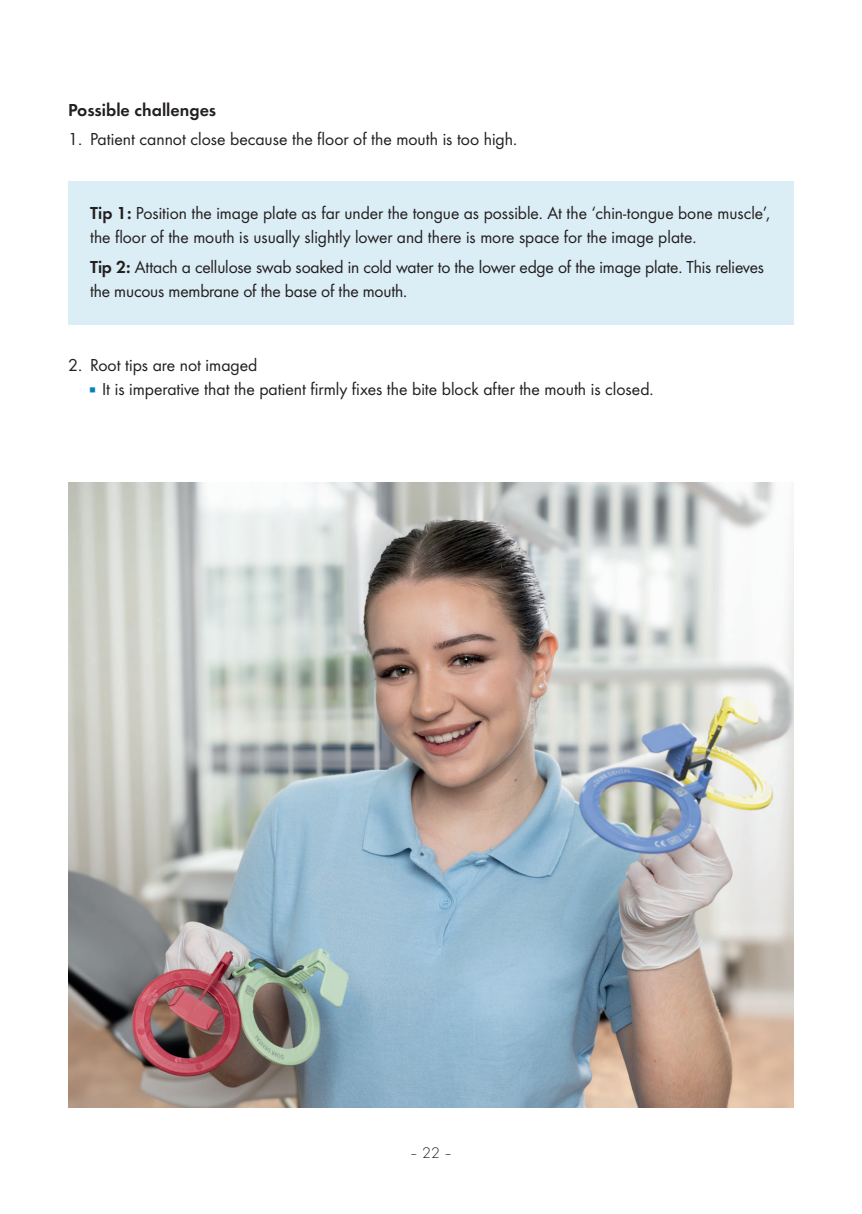
<style>
.page{position:relative;width:862px;height:1214px;background:#fff}
.page>*{position:absolute;margin:0;border:0;box-sizing:border-box;transform-origin:0 0}
.t1{font:18px/24px "Futura Boo";color:#231f20}
.t2{font:18px "Futura Dem";color:#231f20}
.t3{font:300 16px "Futura";color:#231f20}
.s1{font-family:"Futura Dem"}
.s2{color:#0083b6}
</style>
<div class="page">
<div style="left:68px;top:181px;width:726px;height:144px;background:#dbedf5"></div>
<img style="left:68px;top:482px;width:726px;height:624px">
<p class="t2" style="left:68px;top:96px;width:150px">Possible challenges</p>
<p class="t1" style="left:68px;top:126px;width:451px">1. Patient cannot close because the floor of the mouth is too high.</p>
<p class="t1" style="left:90px;top:200px;width:682px"><span class="s1">Tip 1:</span> Position the image plate as far under the tongue as possible. At the ‘chin-tongue bone muscle’, the floor of the mouth is usually slightly lower and there is more space for the image plate.</p>
<p class="t1" style="left:90px;top:254px;width:675px"><span class="s1">Tip 2:</span> Attach a cellulose swab soaked in cold water to the lower edge of the image plate. This relieves the mucous membrane of the base of the mouth.</p>
<p class="t1" style="left:68px;top:351px;width:191px">2. Root tips are not imaged</p>
<p class="t1" style="left:85px;top:375px;width:570px"><span class="s2">▪</span>It is imperative that the patient firmly fixes the bite block after the mouth is closed.</p>
<p class="t3" style="left:409px;top:1141px;width:45px">– 22 –</p>
</div>
